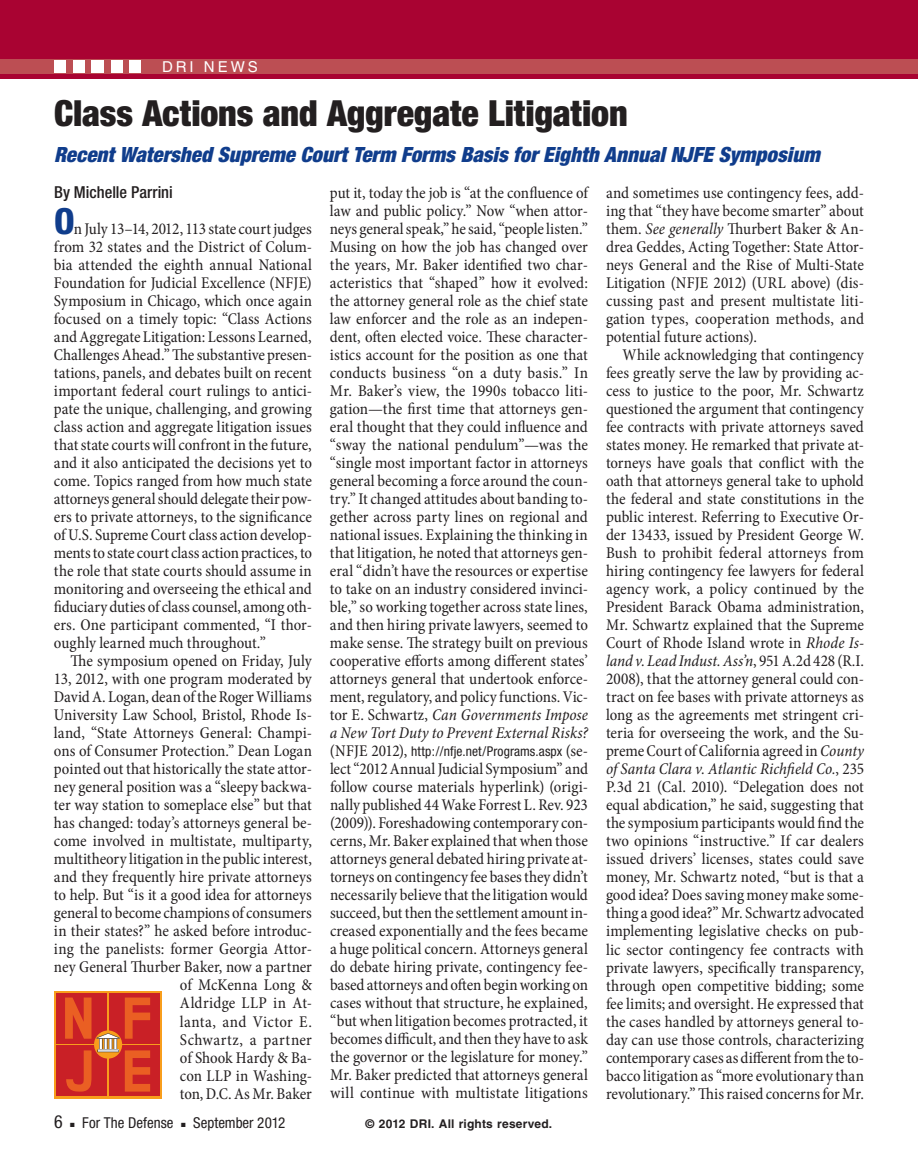
<style>
.page{position:relative;width:918px;height:1175px;background:#fff}
.page>*{position:absolute;margin:0;border:0;box-sizing:border-box;transform-origin:0 0}
.t1{font:900 condensed 36px "Helvetica Neue";letter-spacing:-.005em;color:#231f20}
.t2{font:italic 900 condensed 21px "Helvetica Neue";color:#103d8c}
.t3{font:condensed 18px "Helvetica Neue";color:#231f20}
.t4{font:condensed 16.5px/18px "Minion Pro";color:#231f20;text-align:justify}
.t5{font:500 condensed 16.5px "Helvetica Neue";color:#231f20}
.t6{font:condensed 15px "Helvetica Neue";color:#231f20}
.t7{font:15px "Helvetica";letter-spacing:.2em;color:#fff}
.t8{font:condensed 13.5px "Helvetica Neue";letter-spacing:.01em;color:#231f20}
.t9{font:700 12px "Helvetica";letter-spacing:.015em;color:#231f20}
.s1{font-family:"Helvetica Neue";font-weight:800;font-size:36px;color:#103d8c}
.s2{font-style:italic}
.s3{font-family:"Minion Pro";font-size:16.5px}
</style>
<div class="page">
<div style="left:0;top:0;width:918px;height:78px;background:#a90332"></div>
<div style="left:0;top:59px;width:918px;height:15px;background:#bc4e53"></div>
<div style="left:54px;top:60px;width:12px;height:12px;background:#fff"></div>
<div style="left:73px;top:60px;width:12px;height:12px;background:#fff"></div>
<div style="left:92px;top:60px;width:12px;height:12px;background:#fff"></div>
<div style="left:111px;top:60px;width:12px;height:12px;background:#fff"></div>
<div style="left:129px;top:60px;width:12px;height:12px;background:#fff"></div>
<div style="left:54px;top:990px;width:108px;height:108px;background:#f89e1c"></div>
<div style="left:56px;top:992px;width:51px;height:51px;background:#c92026"></div>
<div style="left:56px;top:1045px;width:51px;height:51px;background:#c92026"></div>
<div style="left:109px;top:992px;width:51px;height:51px;background:#c92026"></div>
<div style="left:109px;top:1045px;width:51px;height:51px;background:#c92026"></div>
<svg style="left:65px;top:997px;width:85px;height:95px"></svg>
<p class="t7" style="left:162px;top:58px;width:97px">DRI NEWS</p>
<h1 class="t1" style="left:54px;top:91px;width:575px">Class Actions and Aggregate Litigation</h1>
<p class="t2" style="left:54px;top:142px;width:767px">Recent Watershed Supreme Court Term Forms Basis for Eighth Annual NJFE Symposium</p>
<p class="t5" style="left:54px;top:182px;width:120px">By Michelle Parrini</p>
<p class="t4" style="left:54px;top:220px;width:260px"><span class="s1">O</span>n July 13–14, 2012, 113 state court judges from 32 states and the District of Colum&shy;bia attended the eighth annual National Foundation for Judicial Excellence (NFJE)<br>Symposium in Chicago, which once again focused on a timely topic: “Class Actions and Aggregate Litigation: Lessons Learned, Challenges Ahead.” The substantive presen&shy;tations, panels, and debates built on recent important federal court rulings to antici&shy;pate the unique, challenging, and growing class action and aggregate litigation issues that state courts will confront in the future, and it also anticipated the decisions yet to come. Topics ranged from how much state attorneys general should delegate their pow&shy;ers to private attorneys, to the significance of U.S. Supreme Court class action develop&shy;ments to state court class action practices, to the role that state courts should assume in monitoring and overseeing the ethical and fiduciary duties of class counsel, among oth&shy;ers. One participant commented, “I thor&shy;oughly learned much throughout.”</p>
<p class="t4" style="left:54px;top:652px;width:260px;text-align:right">The symposium opened on Friday, July 13, 2012, with one program moderated by David A. Logan, dean of the Roger Williams University Law School, Bristol, Rhode Is&shy;land, “State Attorneys General: Champi&shy;ons of Consumer Protection.” Dean Logan pointed out that historically the state attor&shy;ney general position was a “sleepy backwa&shy;ter way station to someplace else” but that has changed: today’s attorneys general be&shy;come involved in multistate, multiparty, multitheory litigation in the public interest, and they frequently hire private attorneys to help. But “is it a good idea for attorneys general to become champions of consumers in their states?” he asked before introduc&shy;ing the panelists: former Georgia Attor&shy;ney General Thurber Baker, now a partner of McKenna Long &amp;<br>Aldridge LLP in At-<br>lanta, and Victor E.<br>Schwartz, a partner<br>of Shook Hardy &amp; Ba-<br>con LLP in Washing-<br>ton, D.C. As Mr. Baker</p>
<p class="t3" style="left:54px;top:1111px;width:10px">6</p>
<p class="t6" style="left:70px;top:1114px;width:105px">■ For The Defense</p>
<p class="t6" style="left:181px;top:1114px;width:106px">■ September 2012</p>
<p class="t4" style="left:330px;top:184px;width:259px">put it, today the job is “at the confluence of law and public policy.” Now “when attor&shy;neys general speak,” he said, “people listen.” Musing on how the job has changed over the years, Mr. Baker identified two char&shy;acteristics that “shaped” how it evolved: the attorney general role as the chief state law enforcer and the role as an indepen&shy;dent, often elected voice. These character&shy;istics account for the position as one that conducts business “on a duty basis.” In Mr. Baker’s view, the 1990s tobacco liti&shy;gation—the first time that attorneys gen&shy;eral thought that they could influence and “sway the national pendulum”—was the “single most important factor in attorneys general becoming a force around the coun&shy;try.” It changed attitudes about banding to&shy;gether across party lines on regional and national issues. Explaining the thinking in that litigation, he noted that attorneys gen&shy;eral “didn’t have the resources or expertise to take on an industry considered invinci&shy;ble,” so working together across state lines, and then hiring private lawyers, seemed to make sense. The strategy built on previous cooperative efforts among different states’ attorneys general that undertook enforce&shy;ment, regulatory, and policy functions. Vic&shy;tor E. Schwartz, <span class="s2">Can Governments Impose a New Tort Duty to Prevent External Risks?</span></p>
<p class="t8" style="left:330px;top:743px;width:260px"><span class="s3">(NFJE 2012),</span> http://nfje.net/Programs.aspx <span class="s3">(se-</span></p>
<p class="t4" style="left:330px;top:760px;width:260px">lect “2012 Annual Judicial Symposium” and follow course materials hyperlink) (origi&shy;nally published 44 Wake Forrest L. Rev. 923 (2009)). Foreshadowing contemporary con&shy;cerns, Mr. Baker explained that when those attorneys general debated hiring private at&shy;torneys on contingency fee bases they didn’t necessarily believe that the litigation would succeed, but then the settlement amount in&shy;creased exponentially and the fees became a huge political concern. Attorneys general do debate hiring private, contingency fee&shy;based attorneys and often begin working on cases without that structure, he explained, “but when litigation becomes protracted, it becomes difficult, and then they have to ask the governor or the legislature for money.” Mr. Baker predicted that attorneys general will continue with multistate litigations</p>
<p class="t9" style="left:366px;top:1116px;width:188px">© 2012 DRI. All rights reserved.</p>
<p class="t4" style="left:606px;top:184px;width:260px">and sometimes use contingency fees, add&shy;ing that “they have become smarter” about them. <span class="s2">See generally</span> Thurbert Baker &amp; An&shy;drea Geddes, Acting Together: State Attor&shy;neys General and the Rise of Multi-State Litigation (NFJE 2012) (URL above) (dis&shy;cussing past and present multistate liti&shy;gation types, cooperation methods, and potential future actions).</p>
<p class="t4" style="left:606px;top:346px;width:260px;text-indent:16px">While acknowledging that contingency fees greatly serve the law by providing ac&shy;cess to justice to the poor, Mr. Schwartz questioned the argument that contingency fee contracts with private attorneys saved states money. He remarked that private at&shy;torneys have goals that conflict with the oath that attorneys general take to uphold the federal and state constitutions in the public interest. Referring to Executive Or&shy;der 13433, issued by President George W.<br>Bush to prohibit federal attorneys from hiring contingency fee lawyers for federal agency work, a policy continued by the President Barack Obama administration, Mr. Schwartz explained that the Supreme Court of Rhode Island wrote in <span class="s2">Rhode Is&shy;land v. Lead Indust. Ass’n</span>, 951 A.2d 428 (R.I.<br>2008), that the attorney general could con&shy;tract on fee bases with private attorneys as long as the agreements met stringent cri&shy;teria for overseeing the work, and the Su&shy;preme Court of California agreed in <span class="s2">County of Santa Clara v. Atlantic Richfield Co.</span>, 235<br>P.3d 21 (Cal. 2010). “Delegation does not equal abdication,” he said, suggesting that the symposium participants would find the two opinions “instructive.” If car dealers issued drivers’ licenses, states could save money, Mr. Schwartz noted, “but is that a good idea? Does saving money make some&shy;thing a good idea?” Mr. Schwartz advocated implementing legislative checks on pub&shy;lic sector contingency fee contracts with private lawyers, specifically transparency, through open competitive bidding; some fee limits; and oversight. He expressed that the cases handled by attorneys general to&shy;day can use those controls, characterizing contemporary cases as different from the to&shy;bacco litigation as “more evolutionary than revolutionary.” This raised concerns for Mr.</p>
</div>
